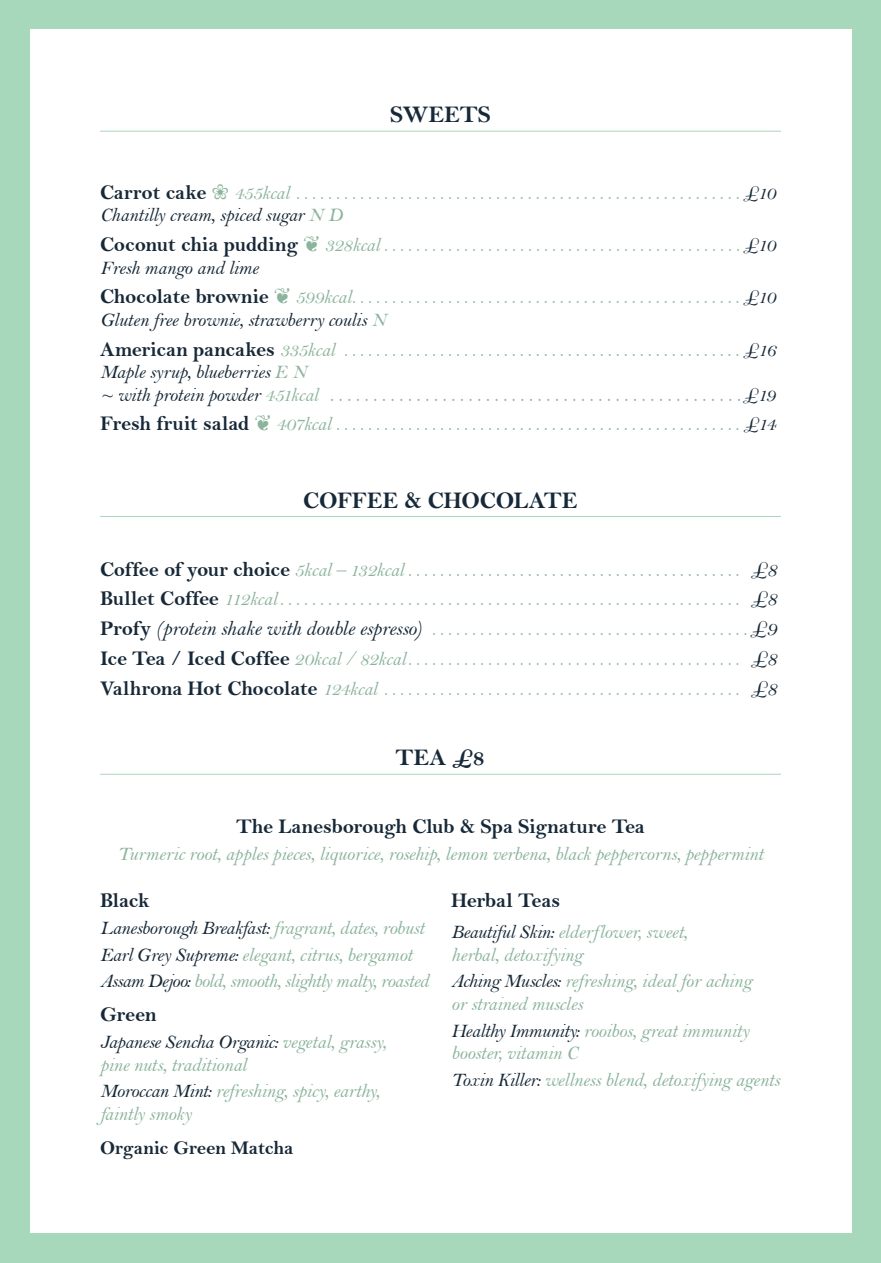
<style>
.page{position:relative;width:881px;height:1263px;background:#fff}
.page>*{position:absolute;margin:0;border:0;box-sizing:border-box;transform-origin:0 0}
.Heading{font:24px "Bell MT Bold";letter-spacing:-.005em;color:#172938}
.Dish{font:21px "Bell MT Bold";letter-spacing:-.01em;color:#172938}
.Price{font:19.5px/22.5px "Bell MT Italic";letter-spacing:-.02em;color:#8bb49c}
.Description{font:19.5px "Bell MT Italic";letter-spacing:-.015em;color:#172938}
.Description-2{font:19.5px "Bell MT Italic";letter-spacing:-.015em;color:#8bb49c}
.Price-2{font:19.5px "Bell MT Italic";letter-spacing:-.025em;color:#172938}
.Dish-2{font:19.5px "Bell MT Bold";letter-spacing:-.01em;color:#172938}
.Dish-3{font:18px "Bell MT Italic";color:#8bb49c}
.Description-3{font:18px "Bell MT Italic";color:#8bb49c}
.s1{font-family:"Bell MT Bold";font-size:21px;color:#172938}
.s2{font-size:19.5px}
.s3{font-size:19.5px;color:#172938}
.s4{color:#8bb49c}
.s5{color:#172938}
.s6{font-size:21px;color:#172938}
</style>
<div class="page">
<div style="left:0;top:0;width:880px;height:1263px;background:#a7d8bb"></div>
<div style="left:30px;top:30px;width:820px;height:1203px;background:#fff"></div>
<hr style="left:100px;top:131px;width:680px;height:1px;background:#a7d8bb">
<hr style="left:100px;top:516px;width:680px;height:1px;background:#a7d8bb">
<hr style="left:100px;top:774px;width:680px;height:1px;background:#a7d8bb">
<p class="Heading" style="left:390px;top:100px;width:102px">SWEETS</p>
<p class="Dish-3" style="left:100px;top:182px;width:677px"><span class="s1">Carrot cake</span> ❀ <span class="s2">455kcal</span> . . . . . . . . . . . . . . . . . . . . . . . . . . . . . . . . . . . . . . . . . . . . . . . . . . . . . . . <span class="s3">£10</span></p>
<p class="Description" style="left:100px;top:204px;width:244px">Chantilly cream, spiced sugar <span class="s4">N D</span></p>
<p class="Description-3" style="left:100px;top:235px;width:677px"><span class="s1">Coconut chia pudding</span>❦<span class="s2">328kcal</span>.............................................<span class="s3">£10</span></p>
<p class="Description" style="left:100px;top:256px;width:160px">Fresh mango and lime</p>
<p class="Description-3" style="left:100px;top:287px;width:677px"><span class="s1">Chocolate brownie</span> ❦ <span class="s2">599kcal</span> . . . . . . . . . . . . . . . . . . . . . . . . . . . . . . . . . . . . . . . . . . . . . . . . <span class="s3">£10</span></p>
<p class="Description" style="left:100px;top:308px;width:288px">Gluten free brownie, strawberry coulis <span class="s4">N</span></p>
<p class="Description-3" style="left:100px;top:339px;width:677px"><span class="s1">American pancakes</span> <span class="s2">335kcal</span> . . . . . . . . . . . . . . . . . . . . . . . . . . . . . . . . . . . . . . . . . . . . . . . . . . <span class="s3">£16</span></p>
<p class="Description" style="left:100px;top:360px;width:208px">Maple syrup, blueberries <span class="s4">E N</span></p>
<p class="Description-2" style="left:100px;top:383px;width:677px"><span class="s5">~ with protein powder</span> 451kcal . . . . . . . . . . . . . . . . . . . . . . . . . . . . . . . . . . . . . . . . . . . . . . . <span class="s5">£19</span></p>
<p class="Description-3" style="left:100px;top:414px;width:677px"><span class="s1">Fresh fruit salad</span> ❦ <span class="s2">407kcal</span> . . . . . . . . . . . . . . . . . . . . . . . . . . . . . . . . . . . . . . . . . . . . . . . . . . . <span class="s3">£14</span></p>
<p class="Heading" style="left:303px;top:486px;width:276px">COFFEE &amp; CHOCOLATE</p>
<p class="Dish-3" style="left:100px;top:559px;width:678px"><span class="s1">Coffee of your choice</span> <span class="s2">5kcal – 132kcal</span> . . . . . . . . . . . . . . . . . . . . . . . . . . . . . . . . . . . . . . . . . . <span class="s6">£8</span></p>
<p class="Dish-3" style="left:100px;top:589px;width:678px"><span class="s1">Bullet Coffee</span> <span class="s2">112kcal</span> . . . . . . . . . . . . . . . . . . . . . . . . . . . . . . . . . . . . . . . . . . . . . . . . . . . . . . . . . . <span class="s6">£8</span></p>
<p class="Dish-3" style="left:100px;top:619px;width:678px"><span class="s1">Profy</span> <span class="s6">(protein shake with double espresso)</span> . . . . . . . . . . . . . . . . . . . . . . . . . . . . . . . . . . . . . . . <span class="s6">£9</span></p>
<p class="Dish-3" style="left:100px;top:648px;width:678px"><span class="s1">Ice Tea / Iced Coffee</span> <span class="s2">20kcal / 82kcal</span> . . . . . . . . . . . . . . . . . . . . . . . . . . . . . . . . . . . . . . . . . . <span class="s6">£8</span></p>
<p class="Dish-3" style="left:100px;top:678px;width:678px"><span class="s1">Valhrona Hot Chocolate</span> <span class="s2">124kcal</span> . . . . . . . . . . . . . . . . . . . . . . . . . . . . . . . . . . . . . . . . . . . . . <span class="s6">£8</span></p>
<p class="Heading" style="left:395px;top:743px;width:91px">TEA £8</p>
<p class="Dish" style="left:236px;top:814px;width:410px">The Lanesborough Club &amp; Spa Signature Tea</p>
<p class="Price" style="left:118px;top:842px;width:647px">Turmeric root, apples pieces, liquorice, rosehip, lemon verbena, black peppercorns, peppermint</p>
<p class="Dish" style="left:100px;top:888px;width:51px">Black</p>
<p class="Price-2" style="left:100px;top:916px;width:326px">Lanesborough Breakfast: <span class="s4">fragrant, dates, robust</span></p>
<p class="Price" style="left:100px;top:943px;width:314px"><span class="s5">Earl Grey Supreme:</span> elegant, citrus, bergamot</p>
<p class="Price" style="left:100px;top:970px;width:330px"><span class="s5">Assam Dejoo:</span> bold, smooth, slightly malty, roasted</p>
<p class="Dish" style="left:100px;top:1002px;width:58px">Green</p>
<p class="Price" style="left:100px;top:1030px;width:288px"><span class="s5">Japanese Sencha Organic:</span> vegetal, grassy, pine nuts, traditional</p>
<p class="Price" style="left:100px;top:1080px;width:281px"><span class="s5">Moroccan Mint:</span> refreshing, spicy, earthy, faintly smoky</p>
<p class="Dish-2" style="left:100px;top:1136px;width:195px">Organic Green Matcha</p>
<p class="Dish" style="left:451px;top:888px;width:110px">Herbal Teas</p>
<p class="Price" style="left:451px;top:920px;width:238px"><span class="s5">Beautiful Skin:</span> elderflower, sweet, herbal, detoxifying</p>
<p class="Price" style="left:451px;top:970px;width:302px"><span class="s5">Aching Muscles:</span> refreshing, ideal for aching or strained muscles</p>
<p class="Price" style="left:451px;top:1019px;width:299px"><span class="s5">Healthy Immunity:</span> rooibos, great immunity booster, vitamin C</p>
<p class="Price" style="left:451px;top:1068px;width:330px"><span class="s5">Toxin Killer:</span> wellness blend, detoxifying agents</p>
</div>
